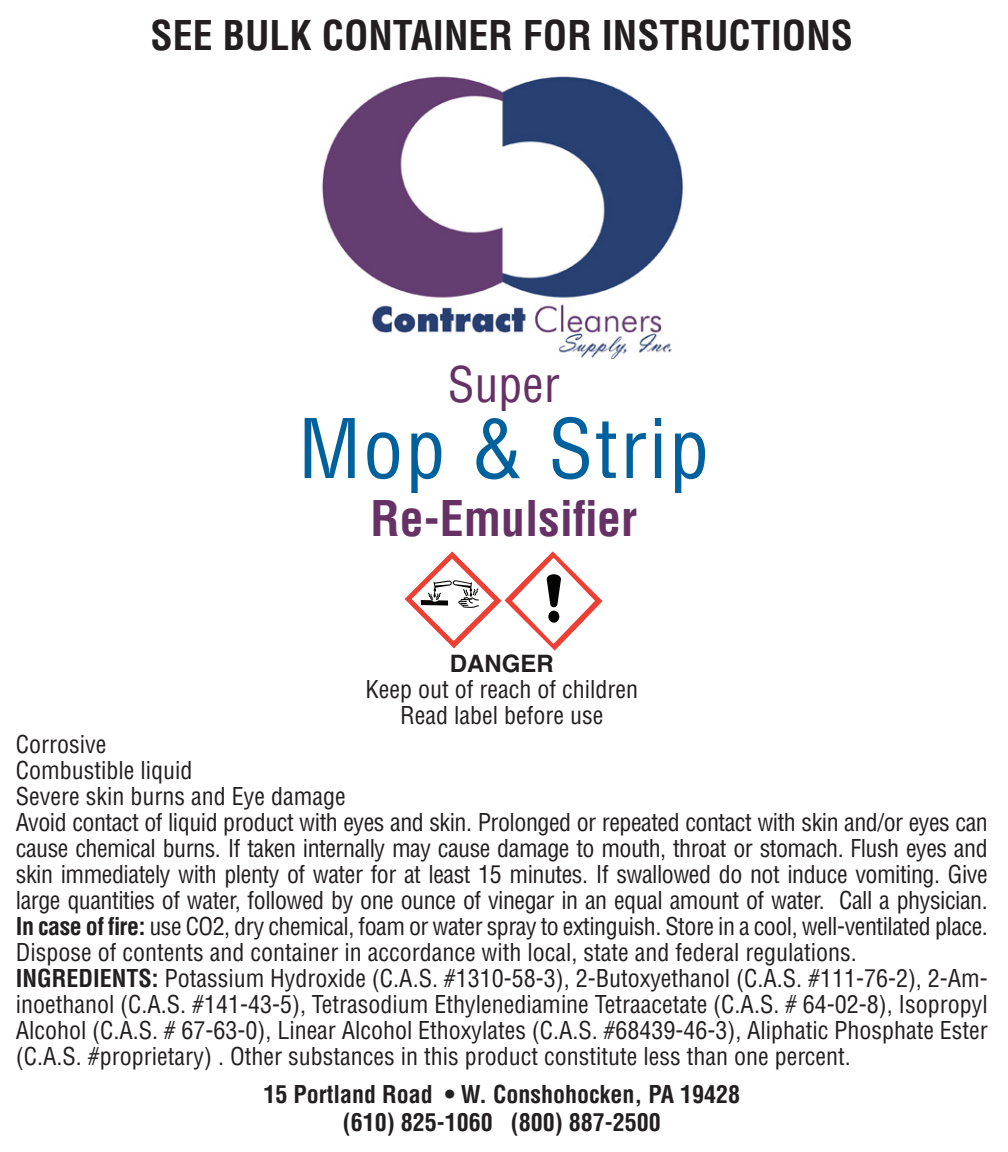
<style>
.page{position:relative;width:1008px;height:1152px;background:#fff}
.page>*{position:absolute;margin:0;border:0;box-sizing:border-box;transform-origin:0 0}
.t1{font:condensed 80px "Helvetica";letter-spacing:.03em;color:#00619c}
.t2{font:700 condensed 48px "Helvetica";color:#663165}
.t3{font:condensed 48px "Helvetica";color:#663165}
.t4{font:700 condensed 40px "Helvetica";color:#231f20}
.t5{font:condensed 24px/26px "Helvetica";letter-spacing:-.02em;color:#231f20}
.t6{font:700 condensed 24px "Helvetica";color:#231f20}
.t7{font:condensed 24px/26px "Helvetica";color:#231f20;text-align:center}
.s1{font-weight:700;font-stretch:normal}
.s2{font-weight:700}
</style>
<div class="page">
<img style="left:322px;top:76px;width:361px;height:283px">
<svg style="left:405px;top:551px;width:198px;height:100px"></svg>
<p class="t4" style="left:151px;top:11px;width:704px">SEE BULK CONTAINER FOR INSTRUCTIONS</p>
<p class="t3" style="left:448px;top:355px;width:113px">Super</p>
<p class="t1" style="left:299px;top:399px;width:412px">Mop &amp; Strip</p>
<p class="t2" style="left:371px;top:489px;width:268px">Re-Emulsifier</p>
<p class="t7" style="left:366px;top:650px;width:274px"><span class="s1">DANGER<br></span>Keep out of reach of children<br>Read label before use</p>
<p class="t5" style="left:16px;top:731px;width:974px">Corrosive<br>Combustible liquid<br>Severe skin burns and Eye damage<br>Avoid contact of liquid product with eyes and skin. Prolonged or repeated contact with skin and/or eyes can cause chemical burns. If taken internally may cause damage to mouth, throat or stomach. Flush eyes and skin immediately with plenty of water for at least 15 minutes. If swallowed do not induce vomiting. Give large quantities of water, followed by one ounce of vinegar in an equal amount of water. Call a physician.<br><span class="s2">In case of fire:</span> use CO2, dry chemical, foam or water spray to extinguish. Store in a cool, well-ventilated place.<br>Dispose of contents and container in accordance with local, state and federal regulations.<br><span class="s2">INGREDIENTS:</span> Potassium Hydroxide (C.A.S. #1310-58-3), 2-Butoxyethanol (C.A.S. #111-76-2), 2-Am&shy;inoethanol (C.A.S. #141-43-5), Tetrasodium Ethylenediamine Tetraacetate (C.A.S. # 64-02-8), Isopropyl Alcohol (C.A.S. # 67-63-0), Linear Alcohol Ethoxylates (C.A.S. #68439-46-3), Aliphatic Phosphate Ester (C.A.S. #proprietary) . Other substances in this product constitute less than one percent.</p>
<p class="t6" style="left:263px;top:1079px;width:478px">15 Portland Road • W. Conshohocken, PA 19428</p>
<p class="t6" style="left:343px;top:1107px;width:319px">(610) 825-1060 (800) 887-2500</p>
</div>
